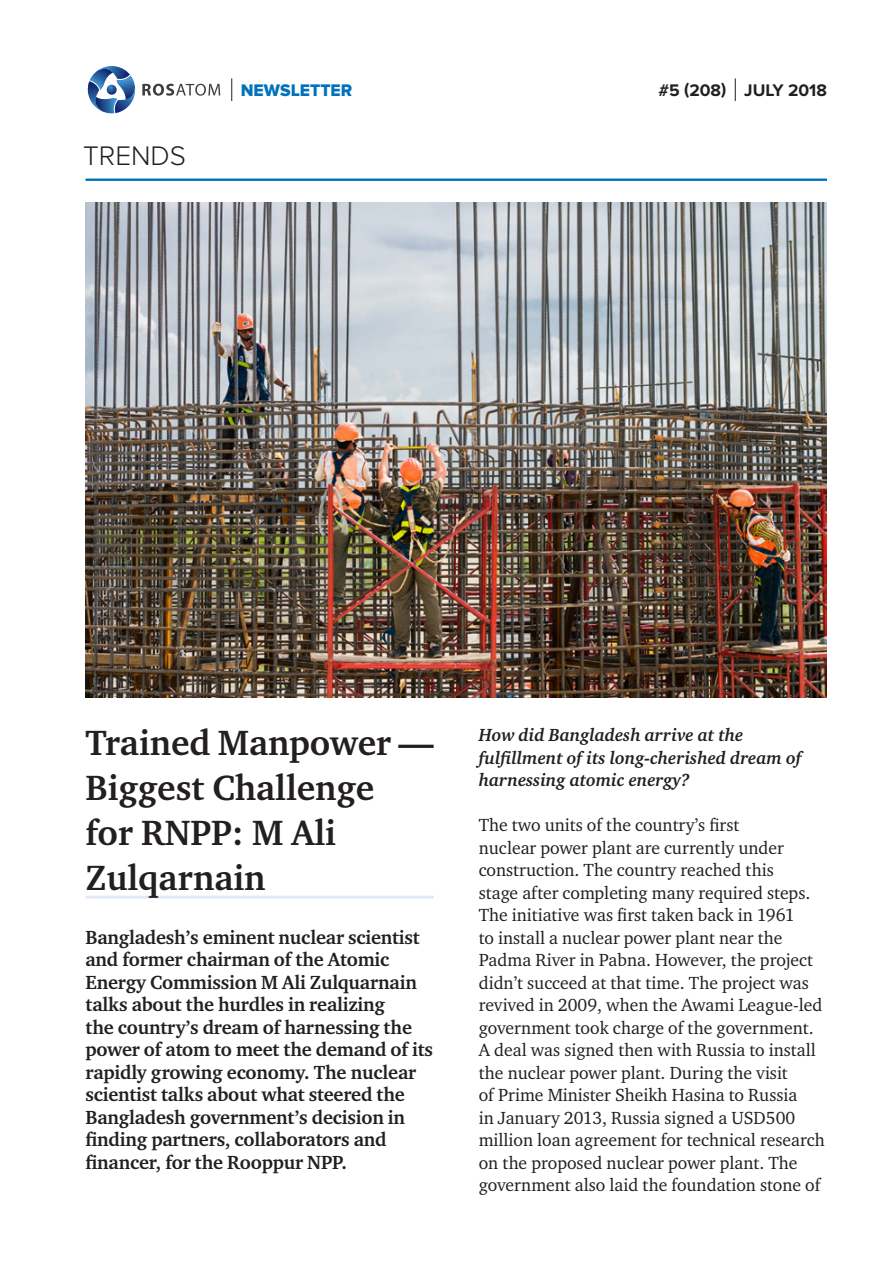
<style>
.page{position:relative;width:893px;height:1263px;background:#fff}
.page>*{position:absolute;margin:0;border:0;box-sizing:border-box;transform-origin:0 0}
.t1{font:700 36px/45px "Charter ITC";color:#231f20}
.t2{font:300 27.9px "Proxima Nova";color:#231f20}
.lead{font:700 19.5px/22.5px "Charter ITC";letter-spacing:-.01em;color:#231f20}
.t3{font:18px/22.5px "Charter ITC";color:#231f20}
.t4{font:italic 700 18px/22.5px "Charter ITC";color:#231f20}
.t5{font:700 17.4px "Proxima Nova";color:#231f20}
.t6{font:17.4px "Proxima Nova Extrabld";color:#0072bc}
</style>
<div class="page">
<hr style="left:86px;top:179px;width:741px;height:2px;background:#0072bc">
<svg style="left:87px;top:66px;width:49px;height:48px"></svg>
<svg style="left:142px;top:84px;width:78px;height:12px"></svg>
<svg style="left:735px;top:78px;width:1px;height:23px"></svg>
<svg style="left:231px;top:78px;width:1px;height:23px"></svg>
<hr style="left:86px;top:896px;width:348px;height:3px;background:#e1e9f6">
<img style="left:85px;top:203px;width:742px;height:494px">
<p class="t2" style="left:83px;top:140px;width:104px">TRENDS</p>
<p class="t6" style="left:241px;top:80px;width:113px">NEWSLETTER</p>
<p class="t5" style="left:658px;top:80px;width:170px">#5 (208) JULY 2018</p>
<p class="t1" style="left:86px;top:721px;width:350px">Trained Manpower —<br>Biggest Challenge<br>for RNPP: M Ali<br>Zulqarnain</p>
<p class="lead" style="left:86px;top:926px;width:349px">Bangladesh’s eminent nuclear scientist and former chairman of the Atomic Energy Commission M Ali Zulquarnain talks about the hurdles in realizing<br>the country’s dream of harnessing the power of atom to meet the demand of its rapidly growing economy. The nuclear scientist talks about what steered the Bangladesh government’s decision in finding partners, collaborators and financer, for the Rooppur NPP.</p>
<p class="t4" style="left:479px;top:724px;width:324px">How did Bangladesh arrive at the fulfillment of its long-cherished dream of harnessing atomic energy?</p>
<p class="t3" style="left:479px;top:814px;width:348px">The two units of the country’s first<br>nuclear power plant are currently under construction. The country reached this<br>stage after completing many required steps.<br>The initiative was first taken back in 1961<br>to install a nuclear power plant near the Padma River in Pabna. However, the project didn’t succeed at that time. The project was revived in 2009, when the Awami League-led government took charge of the government.<br>A deal was signed then with Russia to install the nuclear power plant. During the visit<br>of Prime Minister Sheikh Hasina to Russia<br>in January 2013, Russia signed a USD500 million loan agreement for technical research on the proposed nuclear power plant. The government also laid the foundation stone of</p>
</div>
